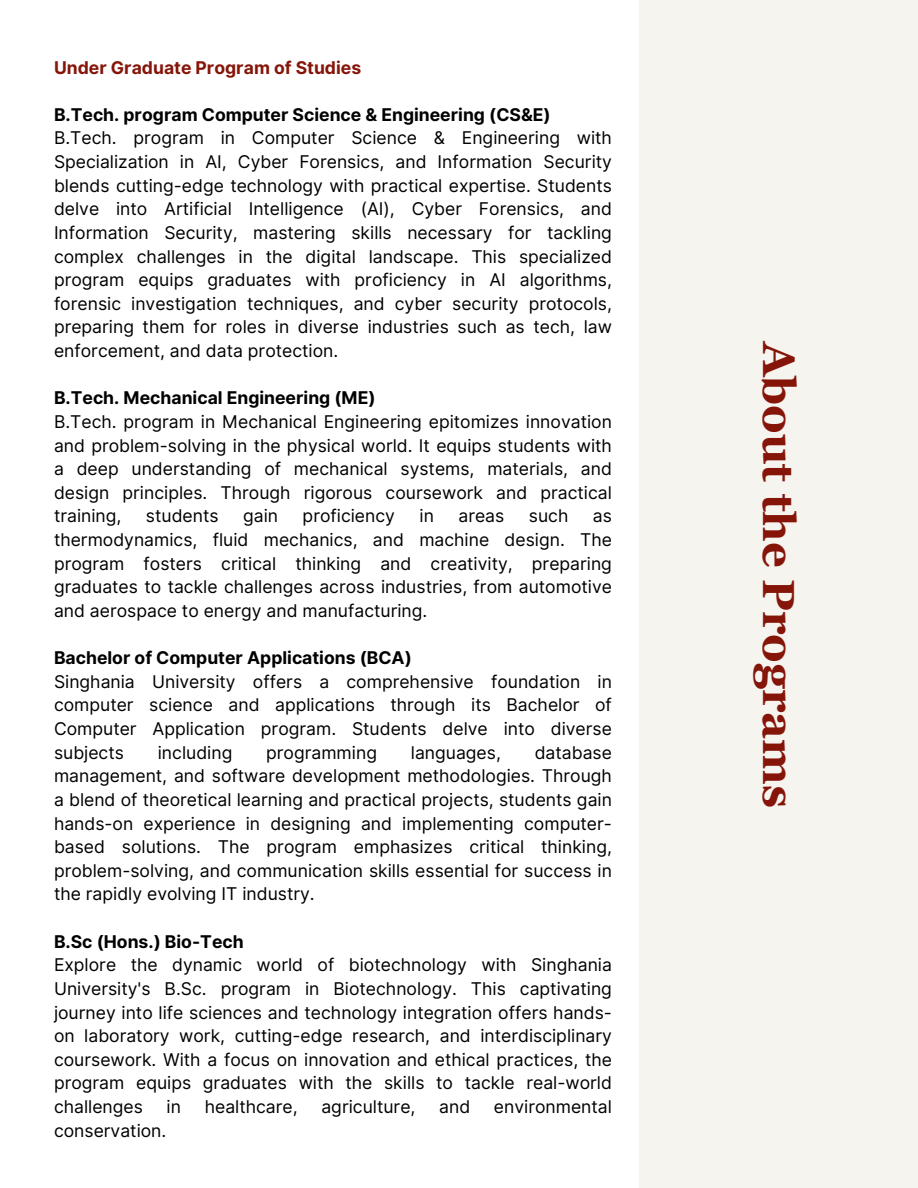
<style>
.page{position:relative;width:918px;height:1188px;background:#fff}
.page>*{position:absolute;margin:0;border:0;box-sizing:border-box;transform-origin:0 0}
.t1{font:700 45px "Georgia Pro";color:#851509}
.t2{font:17.55px/23.7px "Inter";color:#000001;text-align:justify}
.t3{font:700 17.55px "Inter";color:#000001}
.t4{font:700 17.55px "Inter";color:#851509}
</style>
<div class="page">
<div style="left:640px;top:0;width:278px;height:1188px;background:#f5f4ef"></div>
<h2 class="t4" style="left:54px;top:57px;width:309px">Under Graduate Program of Studies</h2>
<p class="t3" style="left:54px;top:104px;width:498px">B.Tech. program Computer Science &amp; Engineering (CS&amp;E)</p>
<p class="t2" style="left:54px;top:126px;width:559px">B.Tech. program in Computer Science &amp; Engineering with Specialization in AI, Cyber Forensics, and Information Security blends cutting-edge technology with practical expertise. Students delve into Artificial Intelligence (AI), Cyber Forensics, and Information Security, mastering skills necessary for tackling complex challenges in the digital landscape. This specialized program equips graduates with proficiency in AI algorithms, forensic investigation techniques, and cyber security protocols, preparing them for roles in diverse industries such as tech, law enforcement, and data protection.</p>
<p class="t3" style="left:54px;top:388px;width:323px">B.Tech. Mechanical Engineering (ME)</p>
<p class="t2" style="left:54px;top:410px;width:559px">B.Tech. program in Mechanical Engineering epitomizes innovation and problem-solving in the physical world. It equips students with a deep understanding of mechanical systems, materials, and design principles. Through rigorous coursework and practical training,</p>
<p class="t2" style="left:146px;top:504px;width:74px">students</p>
<p class="t2" style="left:243px;top:504px;width:37px">gain</p>
<p class="t2" style="left:303px;top:504px;width:94px">proficiency</p>
<p class="t2" style="left:420px;top:504px;width:16px">in</p>
<p class="t2" style="left:458px;top:504px;width:47px">areas</p>
<p class="t2" style="left:529px;top:504px;width:41px">such</p>
<p class="t2" style="left:54px;top:504px;width:559px;text-indent:539px">as thermodynamics, fluid mechanics, and machine design. The program fosters critical thinking and creativity, preparing graduates to tackle challenges across industries, from automotive and aerospace to energy and manufacturing.</p>
<p class="t3" style="left:54px;top:647px;width:359px">Bachelor of Computer Applications (BCA)</p>
<p class="t2" style="left:54px;top:670px;width:559px">Singhania University offers a comprehensive foundation in computer science and applications through its Bachelor of Computer Application program. Students delve into diverse subjects</p>
<p class="t2" style="left:158px;top:741px;width:76px">including</p>
<p class="t2" style="left:266px;top:741px;width:112px">programming</p>
<p class="t2" style="left:411px;top:741px;width:92px">languages,</p>
<p class="t2" style="left:54px;top:741px;width:559px;text-indent:481px">database management, and software development methodologies. Through a blend of theoretical learning and practical projects, students gain hands-on experience in designing and implementing computer&shy;based solutions. The program emphasizes critical thinking, problem-solving, and communication skills essential for success in the rapidly evolving IT industry.</p>
<p class="t3" style="left:54px;top:931px;width:191px">B.Sc (Hons.) Bio-Tech</p>
<p class="t2" style="left:54px;top:953px;width:559px">Explore the dynamic world of biotechnology with Singhania University's B.Sc. program in Biotechnology. This captivating journey into life sciences and technology integration offers hands&shy;on laboratory work, cutting-edge research, and interdisciplinary coursework. With a focus on innovation and ethical practices, the program equips graduates with the skills to tackle real-world challenges</p>
<p class="t2" style="left:167px;top:1095px;width:16px">in</p>
<p class="t2" style="left:205px;top:1095px;width:94px">healthcare,</p>
<p class="t2" style="left:321px;top:1095px;width:96px">agriculture,</p>
<p class="t2" style="left:439px;top:1095px;width:33px">and</p>
<p class="t2" style="left:494px;top:1095px;width:120px">environmental</p>
<p class="t2" style="left:54px;top:1119px;width:114px">conservation.</p>
<h1 class="t1" style="left:804px;top:342px;width:467px;rotate:90deg">About the Programs</h1>
</div>
